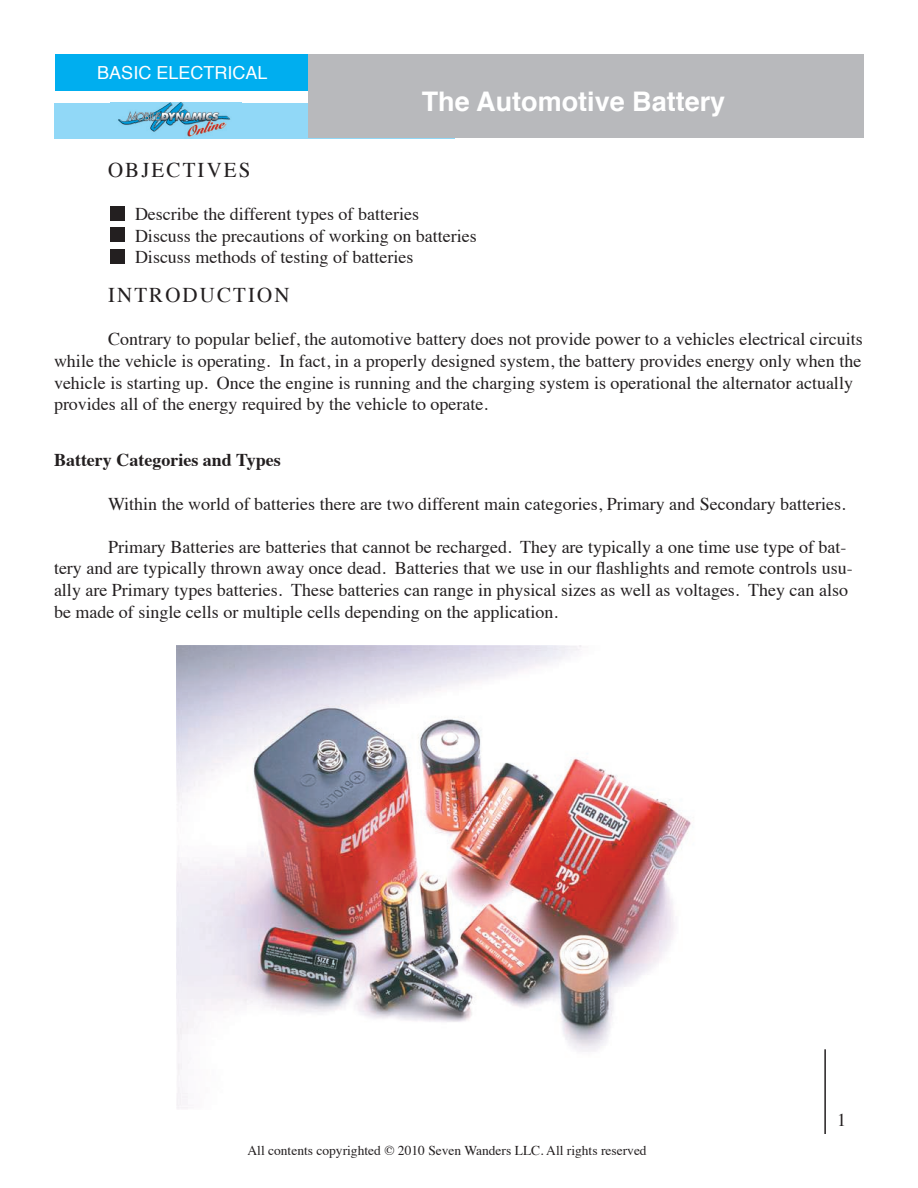
<style>
.page{position:relative;width:918px;height:1188px;background:#fff}
.page>*{position:absolute;margin:0;border:0;box-sizing:border-box;transform-origin:0 0}
.t1{font:700 27px "Helvetica";color:#fff}
.t2{font:21px "Times";letter-spacing:.1em;color:#231f20}
.t3{font:18px/21.6px "Times";color:#231f20}
.t4{font:700 18px "Times";color:#231f20}
.t5{font:18px "Helvetica";color:#fff}
.t6{font:13.5px "Times";color:#231f20}
</style>
<div class="page">
<div style="left:55px;top:54px;width:400px;height:37px;background:#00aeef"></div>
<div style="left:54px;top:103px;width:401px;height:35px;background:#91d8f7"></div>
<div style="left:308px;top:54px;width:556px;height:84px;background:#b8b9bc"></div>
<div style="left:110px;top:206px;width:15px;height:15px;background:#231f20"></div>
<div style="left:110px;top:227px;width:15px;height:15px;background:#231f20"></div>
<hr style="left:824px;top:1049px;width:2px;height:85px;background:#231f20">
<div style="left:110px;top:249px;width:15px;height:14px;background:#231f20"></div>
<img style="left:177px;top:645px;width:514px;height:464px">
<img style="left:110px;top:102px;width:131px;height:37px">
<p class="t5" style="left:97px;top:58px;width:172px">BASIC ELECTRICAL</p>
<h1 class="t1" style="left:422px;top:80px;width:305px">The Automotive Battery</h1>
<p class="t2" style="left:108px;top:150px;width:144px">OBJECTIVES</p>
<p class="t3" style="left:135px;top:202px;width:343px">Describe the different types of batteries<br>Discuss the precautions of working on batteries<br>Discuss methods of testing of batteries</p>
<p class="t2" style="left:108px;top:276px;width:183px">INTRODUCTION</p>
<p class="t3" style="left:54px;top:327px;width:810px;text-indent:54px">Contrary to popular belief, the automotive battery does not provide power to a vehicles electrical circuits while the vehicle is operating. In fact, in a properly designed system, the battery provides energy only when the vehicle is starting up. Once the engine is running and the charging system is operational the alternator actually provides all of the energy required by the vehicle to operate.</p>
<p class="t4" style="left:54px;top:443px;width:228px">Battery Categories and Types</p>
<p class="t3" style="left:108px;top:491px;width:739px">Within the world of batteries there are two different main categories, Primary and Secondary batteries.</p>
<p class="t3" style="left:54px;top:534px;width:800px;text-indent:54px">Primary Batteries are batteries that cannot be recharged. They are typically a one time use type of bat&shy;tery and are typically thrown away once dead. Batteries that we use in our flashlights and remote controls usu&shy;ally are Primary types batteries. These batteries can range in physical sizes as well as voltages. They can also be made of single cells or multiple cells depending on the application.</p>
<p class="t6" style="left:248px;top:1137px;width:401px">All contents copyrighted © 2010 Seven Wanders LLC. All rights reserved</p>
<p class="t3" style="left:837px;top:1107px;width:10px">1</p>
</div>
